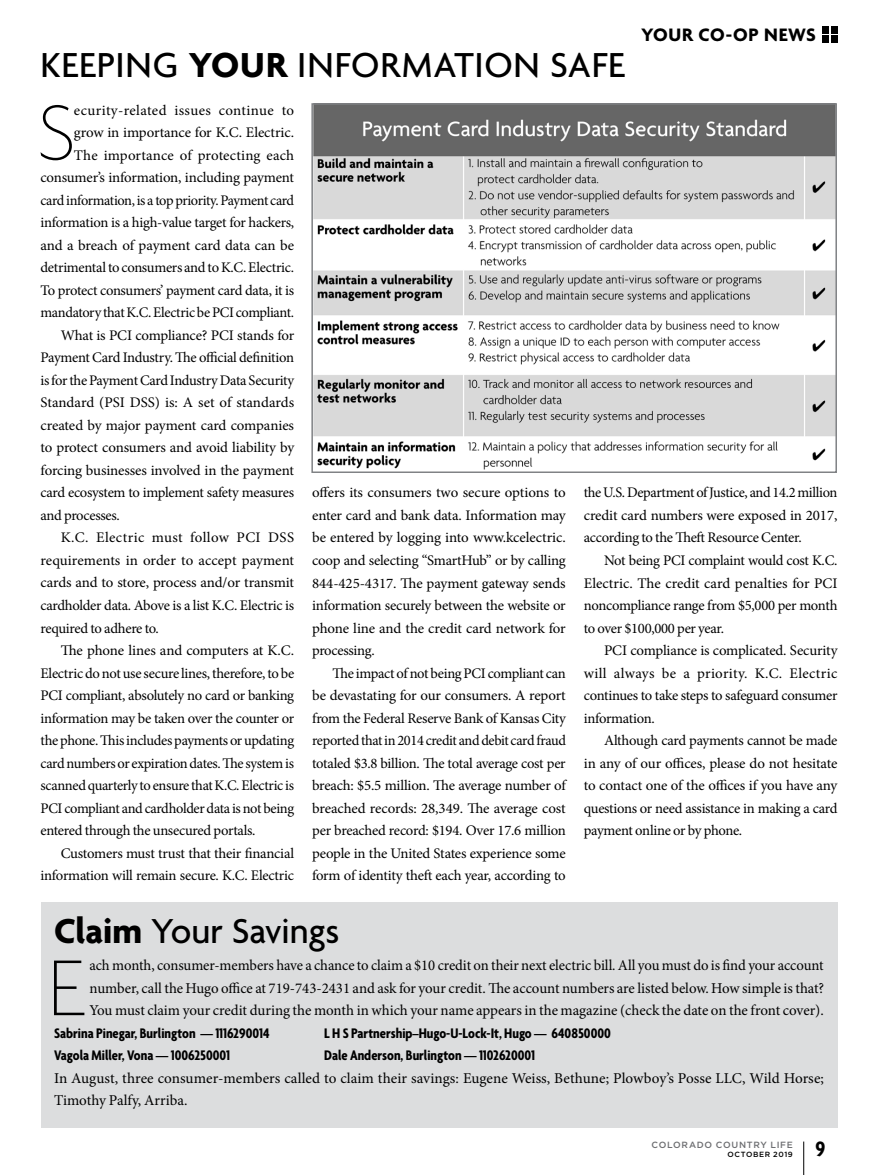
<style>
.page{position:relative;width:878px;height:1175px;background:#fff}
.page>*{position:absolute;margin:0;border:0;box-sizing:border-box;transform-origin:0 0}
.t1{font:100 85.5px "Agenda";color:#000}
.t2{font:100 85.2px "Agenda";color:#000}
.t3{font:500 37.5px "Agenda";letter-spacing:.015em;color:#000}
.t4{font:500 37.5px "Agenda";letter-spacing:-.005em;color:#000}
.t5{font:700 condensed 22.5px "Agenda";color:#000}
.t6{font:700 19.5px "Agenda";letter-spacing:.03em;color:#000}
.t7{font:15px/22.5px "Minion Pro";color:#000;text-align:justify}
.t8{font:700 condensed 15px "Agenda";color:#000}
.t9{font:14.7px/22.5px "Minion Pro";letter-spacing:-.02em;color:#000;text-align:justify}
.t10{font:14.7px "Minion Pro";letter-spacing:.025em;color:#000}
.t11{font:14.7px "Minion Pro";color:#000}
.t12{font:14.7px "Minion Pro";letter-spacing:.005em;color:#000}
.t13{font:14.7px "Minion Pro";letter-spacing:.01em;color:#000}
.t14{font:500 9px "Gotham HTF";letter-spacing:.075em;color:#6d6e71}
.t15{font:500 7.5px "Gotham HTF";letter-spacing:.085em;color:#000}
.s1{font-weight:700}
</style>
<div class="page">
<div style="left:40px;top:902px;width:797px;height:225px;background:#dcddde"></div>
<img style="left:314px;top:106px;width:519px;height:364px">
<div style="left:311px;top:103px;width:525px;height:370px;border:2px solid #808285"></div>
<hr style="left:803px;top:1141px;width:1px;height:33px;background:#000">
<div style="left:830px;top:36px;width:7px;height:7px;background:#000"></div>
<div style="left:830px;top:26px;width:7px;height:7px;background:#000"></div>
<div style="left:821px;top:36px;width:7px;height:7px;background:#000"></div>
<div style="left:821px;top:26px;width:7px;height:7px;background:#000"></div>
<h3 class="t3" style="left:40px;top:45px;width:586px">KEEPING <span class="s1">YOUR</span> INFORMATION SAFE</h3>
<h3 class="t6" style="left:641px;top:24px;width:176px">YOUR CO-OP NEWS</h3>
<h2 class="t2" style="left:36px;top:87px;width:41px">S</h2>
<p class="t10" style="left:74px;top:100px;width:222px">ecurity-related issues continue to</p>
<p class="t9" style="left:74px;top:121px;width:222px">grow in importance for K.C. Electric.</p>
<p class="t13" style="left:74px;top:145px;width:222px">The importance of protecting each</p>
<p class="t9" style="left:40px;top:166px;width:255px">consumer’s information, including payment</p>
<p class="t9" style="left:40px;top:189px;width:255px">card information, is a top priority. Payment card</p>
<p class="t9" style="left:40px;top:211px;width:255px">information is a high-value target for hackers,</p>
<p class="t9" style="left:40px;top:234px;width:255px">and a breach of payment card data can be</p>
<p class="t9" style="left:40px;top:256px;width:255px">detrimental to consumers and to K.C. Electric.</p>
<p class="t9" style="left:40px;top:279px;width:255px">To protect consumers’ payment card data, it is</p>
<p class="t9" style="left:40px;top:301px;width:255px">mandatory that K.C. Electric be PCI compliant.</p>
<p class="t9" style="left:61px;top:324px;width:235px">What is PCI compliance? PCI stands for</p>
<p class="t9" style="left:40px;top:346px;width:255px">Payment Card Industry. The official definition</p>
<p class="t9" style="left:40px;top:369px;width:255px">is for the Payment Card Industry Data Security</p>
<p class="t11" style="left:40px;top:393px;width:255px">Standard (PSI DSS) is: A set of standards</p>
<p class="t9" style="left:40px;top:414px;width:255px">created by major payment card companies</p>
<p class="t9" style="left:40px;top:436px;width:255px">to protect consumers and avoid liability by</p>
<p class="t9" style="left:40px;top:459px;width:255px">forcing businesses involved in the payment</p>
<p class="t9" style="left:40px;top:481px;width:255px">card ecosystem to implement safety measures</p>
<p class="t9" style="left:40px;top:504px;width:81px">and processes.</p>
<p class="t10" style="left:61px;top:528px;width:235px">K.C. Electric must follow PCI DSS</p>
<p class="t12" style="left:41px;top:550px;width:255px">requirements in order to accept payment</p>
<p class="t9" style="left:41px;top:571px;width:255px">cards and to store, process and/or transmit</p>
<p class="t9" style="left:40px;top:594px;width:255px">cardholder data. Above is a list K.C. Electric is</p>
<p class="t9" style="left:40px;top:616px;width:120px">required to adhere to.</p>
<p class="t9" style="left:61px;top:639px;width:235px">The phone lines and computers at K.C.</p>
<p class="t9" style="left:40px;top:661px;width:255px">Electric do not use secure lines, therefore, to be</p>
<p class="t9" style="left:40px;top:684px;width:255px">PCI compliant, absolutely no card or banking</p>
<p class="t9" style="left:40px;top:706px;width:255px">information may be taken over the counter or</p>
<p class="t9" style="left:40px;top:729px;width:255px">the phone. This includes payments or updating</p>
<p class="t9" style="left:40px;top:751px;width:255px">card numbers or expiration dates. The system is</p>
<p class="t9" style="left:40px;top:774px;width:255px">scanned quarterly to ensure that K.C. Electric is</p>
<p class="t9" style="left:40px;top:796px;width:255px">PCI compliant and cardholder data is not being</p>
<p class="t9" style="left:40px;top:819px;width:216px">entered through the unsecured portals.</p>
<p class="t9" style="left:61px;top:841px;width:235px">Customers must trust that their financial</p>
<p class="t9" style="left:40px;top:864px;width:255px">information will remain secure. K.C. Electric</p>
<p class="t9" style="left:312px;top:481px;width:255px">offers its consumers two secure options to enter card and bank data. Information may be entered by logging into www.kcelectric. coop and selecting “SmartHub” or by calling 844-425-4317. The payment gateway sends information securely between the website or phone line and the credit card network for processing.</p>
<p class="t9" style="left:312px;top:661px;width:255px;text-indent:20px">The impact of not being PCI compliant can be devastating for our consumers. A report from the Federal Reserve Bank of Kansas City reported that in 2014 credit and debit card fraud totaled $3.8 billion. The total average cost per breach: $5.5 million. The average number of breached records: 28,349. The average cost per breached record: $194. Over 17.6 million people in the United States experience some form of identity theft each year, according to</p>
<p class="t9" style="left:584px;top:481px;width:255px">the U.S. Department of Justice, and 14.2 million credit card numbers were exposed in 2017, according to the Theft Resource Center.</p>
<p class="t9" style="left:584px;top:549px;width:255px;text-indent:20px">Not being PCI complaint would cost K.C.<br>Electric. The credit card penalties for PCI noncompliance range from $5,000 per month to over $100,000 per year.</p>
<p class="t9" style="left:584px;top:639px;width:255px;text-indent:20px">PCI compliance is complicated. Security will always be a priority. K.C. Electric continues to take steps to safeguard consumer information.</p>
<p class="t9" style="left:584px;top:729px;width:255px;text-indent:20px">Although card payments cannot be made in any of our offices, please do not hesitate to contact one of the offices if you have any questions or need assistance in making a card payment online or by phone.</p>
<h3 class="t4" style="left:54px;top:910px;width:287px"><span class="s1">Claim</span> Your Savings</h3>
<h1 class="t1" style="left:48px;top:941px;width:39px">E</h1>
<p class="t7" style="left:89px;top:954px;width:736px">ach month, consumer-members have a chance to claim a $10 credit on their next electric bill. All you must do is find your account number, call the Hugo office at 719-743-2431 and ask for your credit. The account numbers are listed below. How simple is that?<br>You must claim your credit during the month in which your name appears in the magazine (check the date on the front cover).</p>
<p class="t8" style="left:54px;top:1024px;width:217px">Sabrina Pinegar, Burlington — 1116290014</p>
<p class="t8" style="left:324px;top:1024px;width:288px">L H S Partnership–Hugo-U-Lock-It, Hugo — 640850000</p>
<p class="t8" style="left:54px;top:1047px;width:178px">Vagola Miller, Vona — 1006250001</p>
<p class="t8" style="left:324px;top:1047px;width:212px">Dale Anderson, Burlington — 1102620001</p>
<p class="t7" style="left:54px;top:1066px;width:771px">In August, three consumer-members called to claim their savings: Eugene Weiss, Bethune; Plowboy’s Posse LLC, Wild Horse;<br>Timothy Palfy, Arriba.</p>
<h3 class="t5" style="left:815px;top:1136px;width:11px">9</h3>
<p class="t14" style="left:651px;top:1140px;width:143px">COLORADO COUNTRY LIFE</p>
<p class="t15" style="left:727px;top:1150px;width:67px">OCTOBER 2019</p>
</div>
